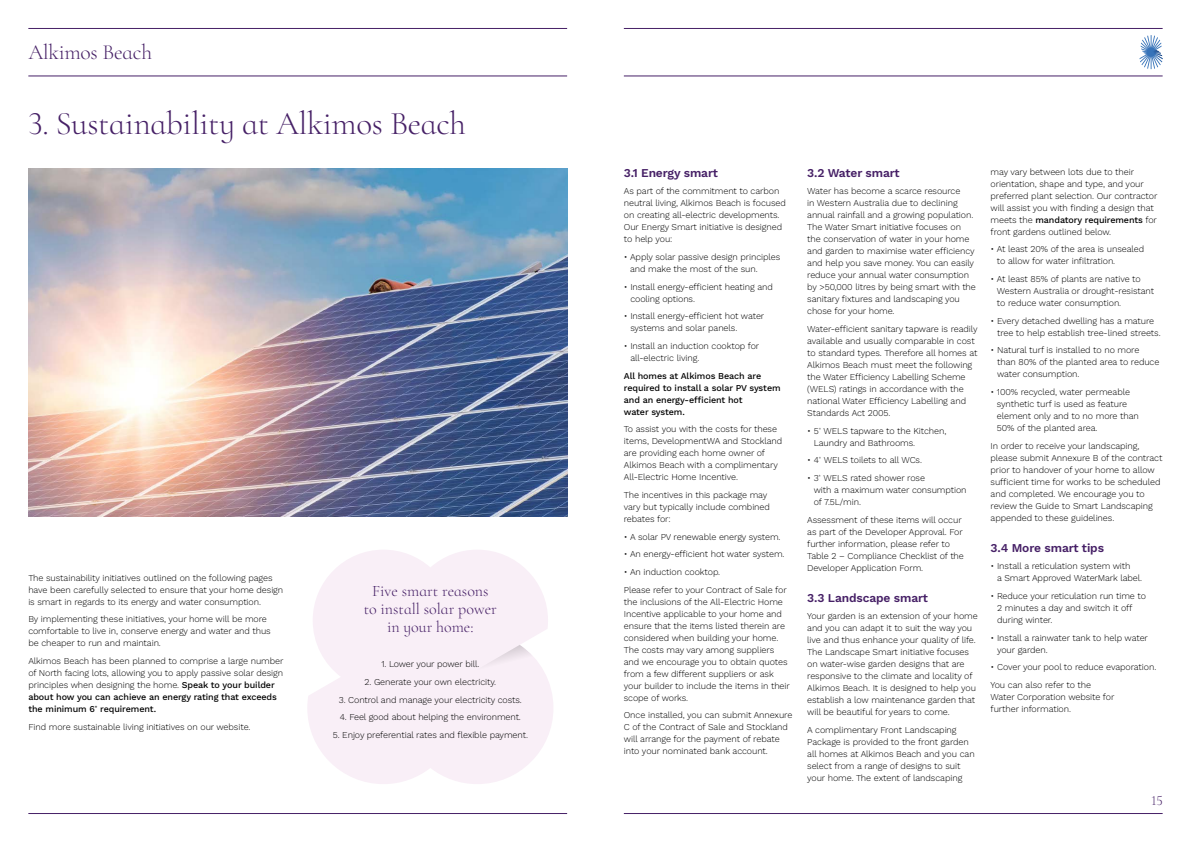
<style>
.page{position:relative;width:1191px;height:842px;background:#fff}
.page>*{position:absolute;margin:0;border:0;box-sizing:border-box;transform-origin:0 0}
.t1{font:300 33px "Cormorant Infant";letter-spacing:-.01em;color:#462066}
.t2{font:300 21.5px "Cormorant Infant";letter-spacing:-.01em;color:#462066}
.t3{font:300 16px/18px "Cormorant Infant";color:#462066;text-align:center}
.t4{font:300 14px "Cormorant Infant";color:#462066}
.t5{font:600 12px "Work Sans";letter-spacing:-.01em;color:#462066}
.t6{font:300 9px/12px "Work Sans";letter-spacing:-.01em;color:#000}
.t7{font:500 9px/12px "Work Sans";letter-spacing:-.01em;color:#000}
.s1{font-weight:500}
</style>
<div class="page">
<img style="left:28px;top:169px;width:539px;height:347px">
<hr style="left:28px;top:813px;width:539px;height:1px;background:#462066">
<hr style="left:624px;top:813px;width:538px;height:1px;background:#462066">
<hr style="left:28px;top:28px;width:539px;height:1px;background:#462066">
<hr style="left:28px;top:76px;width:539px;height:1px;background:#462066">
<hr style="left:624px;top:28px;width:538px;height:1px;background:#462066">
<hr style="left:624px;top:76px;width:538px;height:1px;background:#462066">
<svg style="left:1139px;top:35px;width:23px;height:34px"></svg>
<svg style="left:307px;top:550px;width:246px;height:234px;fill:#f9eff7"></svg>
<svg style="left:477px;top:645px;width:75px;height:45px"></svg>
<h2 class="t2" style="left:28px;top:39px;width:125px">Alkimos Beach</h2>
<h1 class="t1" style="left:28px;top:104px;width:439px">3. Sustainability at Alkimos Beach</h1>
<p class="t6" style="left:28px;top:571px;width:256px">The sustainability initiatives outlined on the following pages have been carefully selected to ensure that your home design is smart in regards to its energy and water consumption.</p>
<p class="t6" style="left:28px;top:613px;width:244px">By implementing these initiatives, your home will be more comfortable to live in, conserve energy and water and thus be cheaper to run and maintain.</p>
<p class="t6" style="left:28px;top:654px;width:257px">Alkimos Beach has been planned to comprise a large number of North facing lots, allowing you to apply passive solar design principles when designing the home. <span class="s1">Speak to your builder about how you can achieve an energy rating that exceeds the minimum 6</span><sup>*</sup> <span class="s1">requirement.</span></p>
<p class="t6" style="left:28px;top:720px;width:224px">Find more sustainable living initiatives on our website.</p>
<h3 class="t3" style="left:364px;top:582px;width:135px">Five smart reasons to install solar power in your home:</h3>
<p class="t6" style="left:381px;top:658px;width:100px">1. Lower your power bill.</p>
<p class="t6" style="left:364px;top:676px;width:133px">2. Generate your own electricity.</p>
<p class="t6" style="left:339px;top:693px;width:185px">3. Control and manage your electricity costs.</p>
<p class="t6" style="left:340px;top:711px;width:183px">4. Feel good about helping the environment.</p>
<p class="t6" style="left:333px;top:729px;width:197px">5. Enjoy preferential rates and flexible payment.</p>
<h3 class="t5" style="left:624px;top:164px;width:96px">3.1 Energy smart</h3>
<p class="t6" style="left:624px;top:185px;width:164px">As part of the commitment to carbon neutral living, Alkimos Beach is focused on creating all-electric developments.<br>Our Energy Smart initiative is designed to help you:</p>
<p class="t6" style="left:630px;top:251px;width:152px;text-indent:-6px">• Apply solar passive design principles and make the most of the sun.</p>
<p class="t6" style="left:630px;top:280px;width:144px;text-indent:-7px">• Install energy-efficient heating and cooling options.</p>
<p class="t6" style="left:630px;top:310px;width:135px;text-indent:-7px">• Install energy-efficient hot water systems and solar panels.</p>
<p class="t6" style="left:630px;top:340px;width:130px;text-indent:-7px">• Install an induction cooktop for all-electric living.</p>
<p class="t7" style="left:624px;top:369px;width:158px">All homes at Alkimos Beach are required to install a solar PV system and an energy-efficient hot<br>water system.</p>
<p class="t6" style="left:624px;top:423px;width:160px">To assist you with the costs for these items, DevelopmentWA and Stockland are providing each home owner of Alkimos Beach with a complimentary All-Electric Home Incentive.</p>
<p class="t6" style="left:624px;top:489px;width:148px">The incentives in this package may vary but typically include combined rebates for:</p>
<p class="t6" style="left:624px;top:530px;width:158px">• A solar PV renewable energy system.</p>
<p class="t6" style="left:624px;top:548px;width:162px">• An energy-efficient hot water system.</p>
<p class="t6" style="left:624px;top:563px;width:164px;line-height:17.7px">• An induction cooktop.<br>Please refer to your Contract of Sale for</p>
<p class="t6" style="left:624px;top:595px;width:168px">the inclusions of the All-Electric Home Incentive applicable to your home and ensure that the items listed therein are considered when building your home.<br>The costs may vary among suppliers and we encourage you to obtain quotes from a few different suppliers or ask your builder to include the items in their scope of works.</p>
<p class="t6" style="left:624px;top:709px;width:170px">Once installed, you can submit Annexure C of the Contract of Sale and Stockland will arrange for the payment of rebate into your nominated bank account.</p>
<h3 class="t5" style="left:807px;top:164px;width:94px">3.2 Water smart</h3>
<p class="t6" style="left:807px;top:185px;width:170px">Water has become a scarce resource<br>in Western Australia due to declining annual rainfall and a growing population.<br>The Water Smart initiative focuses on the conservation of water in your home and garden to maximise water efficiency and help you save money. You can easily reduce your annual water consumption by &gt;50,000 litres by being smart with the sanitary fixtures and landscaping you chose for your home.</p>
<p class="t6" style="left:807px;top:323px;width:172px">Water-efficient sanitary tapware is readily available and usually comparable in cost to standard types. Therefore all homes at Alkimos Beach must meet the following the Water Efficiency Labelling Scheme (WELS) ratings in accordance with the national Water Efficiency Labelling and Standards Act 2005.</p>
<p class="t6" style="left:813px;top:424px;width:134px;text-indent:-7px">• 5<sup>*</sup> WELS tapware to the Kitchen,<br>Laundry and Bathrooms.</p>
<p class="t6" style="left:807px;top:454px;width:116px">• 4<sup>*</sup> WELS toilets to all WCs.</p>
<p class="t6" style="left:813px;top:472px;width:154px;text-indent:-7px">• 3<sup>*</sup> WELS rated shower rose<br>with a maximum water consumption of 7.5L/min.</p>
<p class="t6" style="left:807px;top:513px;width:158px">Assessment of these items will occur as part of the Developer Approval. For further information, please refer to Table 2 – Compliance Checklist of the Developer Application Form.</p>
<h3 class="t5" style="left:807px;top:589px;width:122px">3.3 Landscape smart</h3>
<p class="t6" style="left:807px;top:610px;width:172px">Your garden is an extension of your home and you can adapt it to suit the way you live and thus enhance your quality of life.<br>The Landscape Smart initiative focuses on water-wise garden designs that are responsive to the climate and locality of Alkimos Beach. It is designed to help you establish a low maintenance garden that will be beautiful for years to come.</p>
<p class="t6" style="left:807px;top:724px;width:169px">A complimentary Front Landscaping Package is provided to the front garden all homes at Alkimos Beach and you can select from a range of designs to suit your home. The extent of landscaping</p>
<p class="t6" style="left:990px;top:165px;width:168px">may vary between lots due to their orientation, shape and type, and your preferred plant selection. Our contractor will assist you with finding a design that meets the <span class="s1">mandatory requirements</span> for front gardens outlined below.</p>
<p class="t6" style="left:996px;top:243px;width:149px;text-indent:-6px">• At least 20% of the area is unsealed to allow for water infiltration.</p>
<p class="t6" style="left:996px;top:273px;width:159px;text-indent:-6px">• At least 85% of plants are native to<br>Western Australia or drought-resistant to reduce water consumption.</p>
<p class="t6" style="left:997px;top:314px;width:165px;text-indent:-7px">• Every detached dwelling has a mature tree to help establish tree-lined streets.</p>
<p class="t6" style="left:997px;top:344px;width:164px;text-indent:-7px">• Natural turf is installed to no more than 80% of the planted area to reduce water consumption.</p>
<p class="t6" style="left:997px;top:386px;width:143px;text-indent:-6px">• 100% recycled, water permeable synthetic turf is used as feature element only and to no more than<br>50% of the planted area.</p>
<p class="t6" style="left:990px;top:439px;width:173px">In order to receive your landscaping, please submit Annexure B of the contract prior to handover of your home to allow sufficient time for works to be scheduled and completed. We encourage you to review the Guide to Smart Landscaping appended to these guidelines.</p>
<h3 class="t5" style="left:990px;top:539px;width:115px">3.4 More smart tips</h3>
<p class="t6" style="left:997px;top:560px;width:147px;text-indent:-7px">• Install a reticulation system with<br>a Smart Approved WaterMark label.</p>
<p class="t6" style="left:997px;top:590px;width:150px;text-indent:-7px">• Reduce your reticulation run time to<br>2 minutes a day and switch it off during winter.</p>
<p class="t6" style="left:997px;top:631px;width:152px;text-indent:-7px">• Install a rainwater tank to help water your garden.</p>
<p class="t6" style="left:990px;top:658px;width:167px;line-height:17.7px">• Cover your pool to reduce evaporation.<br>You can also refer to the</p>
<p class="t6" style="left:990px;top:691px;width:125px">Water Corporation website for further information.</p>
<h3 class="t4" style="left:1151px;top:792px;width:13px">15</h3>
</div>
